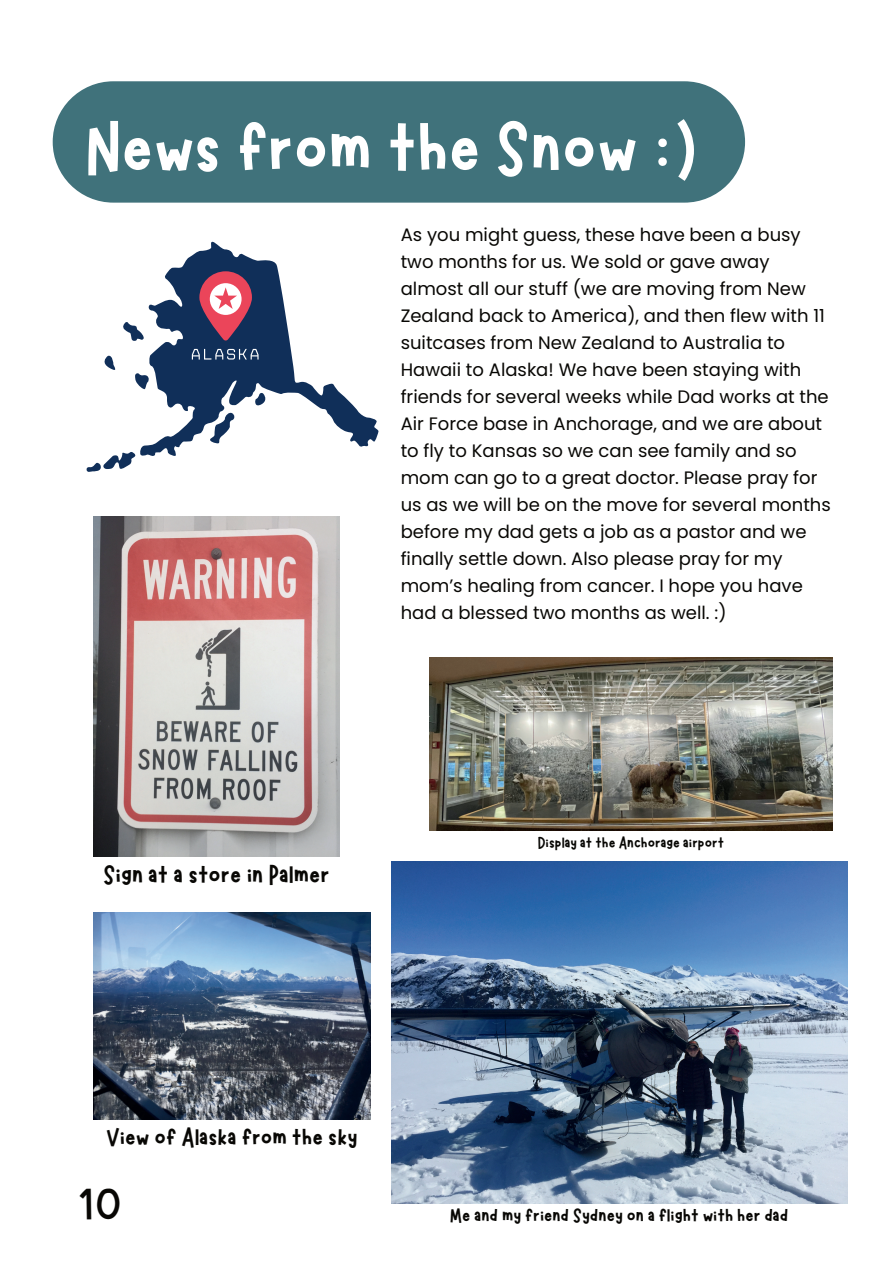
<style>
.page{position:relative;width:894px;height:1264px;background:#fff}
.page>*{position:absolute;margin:0;border:0;box-sizing:border-box;transform-origin:0 0}
.t1{font:81px "Marykate";color:#fff}
.t2{font:45px "Marykate";color:#080704}
.t3{font:28.5px "Marykate";color:#080704}
.t4{font:27px "Marykate";color:#080704}
.t5{font:21px "Marykate";color:#080704}
.t6{font:18px/27px "Poppins";color:#080704}
.t7{font:17.4px "Marykate";color:#080704}
</style>
<div class="page">
<svg style="left:86px;top:241px;width:292px;height:231px"></svg>
<svg style="left:192px;top:271px;width:66px;height:88px"></svg>
<img style="left:94px;top:517px;width:246px;height:339px">
<img style="left:429px;top:657px;width:403px;height:173px">
<img style="left:391px;top:861px;width:455px;height:342px">
<div style="left:53px;top:81px;width:691px;height:122px;background:#40727b;border-radius:61px"></div>
<img style="left:94px;top:912px;width:276px;height:207px">
<h1 class="t1" style="left:85px;top:98px;width:613px">News from the Snow :)</h1>
<p class="t6" style="left:400px;top:221px;width:431px">As you might guess, these have been a busy two months for us. We sold or gave away almost all our stuff (we are moving from New Zealand back to America), and then flew with 11 suitcases from New Zealand to Australia to Hawaii to Alaska! We have been staying with friends for several weeks while Dad works at the Air Force base in Anchorage, and we are about to fly to Kansas so we can see family and so mom can go to a great doctor. Please pray for us as we will be on the move for several months before my dad gets a job as a pastor and we finally settle down. Also please pray for my mom’s healing from cancer. I hope you have had a blessed two months as well. :)</p>
<h3 class="t3" style="left:103px;top:857px;width:228px">Sign at a store in Palmer</h3>
<p class="t7" style="left:537px;top:831px;width:188px">Display at the Anchorage airport</p>
<h3 class="t4" style="left:106px;top:1120px;width:253px">View of Alaska from the sky</h3>
<h2 class="t2" style="left:78px;top:1175px;width:45px">10</h2>
<p class="t5" style="left:449px;top:1202px;width:340px">Me and my friend Sydney on a flight with her dad</p>
</div>
